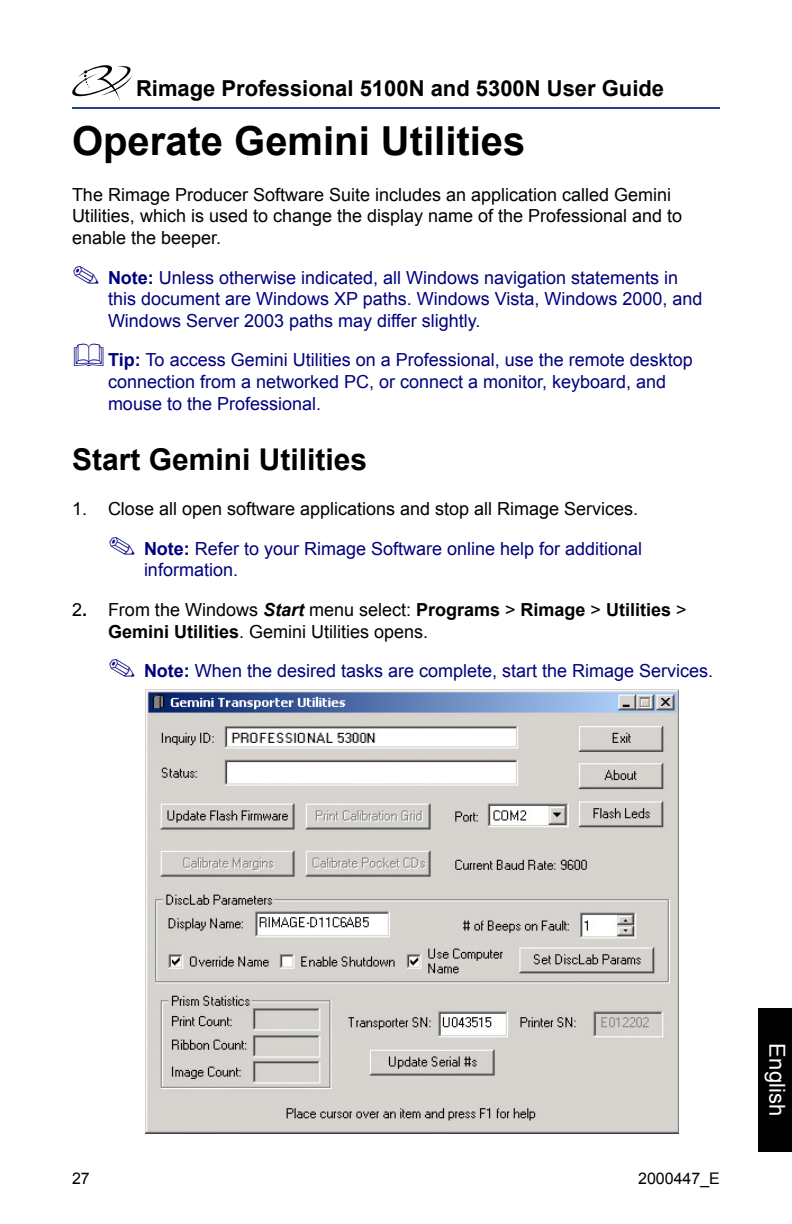
<style>
.page{position:relative;width:792px;height:1224px;background:#fff}
.page>*{position:absolute;margin:0;border:0;box-sizing:border-box;transform-origin:0 0}
.t1{font:700 40px "Arial";color:#000}
.t2{font:700 30px "Arial";color:#000}
.t3{font:700 22px "Arial";color:#000}
.t4{font:22px "Arial";letter-spacing:.01em;color:#fff}
.t5{font:18px/21.6px "Arial";color:#000080}
.t6{font:18px/21.6px "Arial";color:#000}
.t7{font:16px "Arial";color:#000}
.s1{font-weight:700}
.s2{font-weight:700;font-style:italic}
</style>
<div class="page">
<img style="left:145px;top:690px;width:533px;height:444px">
<hr style="left:72px;top:107px;width:648px;height:2px;background:#25408f">
<svg style="left:72px;top:65px;width:60px;height:35px"></svg>
<div style="left:758px;top:1008px;width:34px;height:144px;background:#000"></div>
<p class="t3" style="left:136px;top:74px;width:530px">Rimage Professional 5100N and 5300N User Guide</p>
<p class="t1" style="left:72px;top:115px;width:455px">Operate Gemini Utilities</p>
<p class="t6" style="left:72px;top:184px;width:612px">The Rimage Producer Software Suite includes an application called Gemini<br>Utilities, which is used to change the display name of the Professional and to enable the beeper.</p>
<p class="t5" style="left:108px;top:267px;width:596px"><span class="s1">Note:</span> Unless otherwise indicated, all Windows navigation statements in this document are Windows XP paths. Windows Vista, Windows 2000, and<br>Windows Server 2003 paths may differ slightly.</p>
<p class="t5" style="left:108px;top:349px;width:586px"><span class="s1">Tip:</span> To access Gemini Utilities on a Professional, use the remote desktop connection from a networked PC, or connect a monitor, keyboard, and mouse to the Professional.</p>
<p class="t2" style="left:72px;top:439px;width:297px">Start Gemini Utilities</p>
<p class="t6" style="left:72px;top:498px;width:568px">1. Close all open software applications and stop all Rimage Services.</p>
<p class="t5" style="left:144px;top:538px;width:500px"><span class="s1">Note</span><span class="s1">:</span> Refer to your Rimage Software online help for additional information.</p>
<p class="t6" style="left:108px;top:599px;width:580px;text-indent:-36px">2<span class="s1">.</span> From the Windows <span class="s2">Start</span> menu select: <span class="s1">Programs</span> &gt; <span class="s1">Rimage</span> &gt; <span class="s1">Utilities</span> &gt;<br><span class="s1">Gemini Utilities</span>. Gemini Utilities opens.</p>
<p class="t5" style="left:144px;top:660px;width:571px"><span class="s1">Note:</span> When the desired tasks are complete, start the Rimage Services.</p>
<p class="t7" style="left:72px;top:1168px;width:19px">27</p>
<p class="t7" style="left:638px;top:1168px;width:83px">2000447_E</p>
<p class="t4" style="left:792px;top:1043px;width:75px;rotate:90deg">English</p>
</div>
